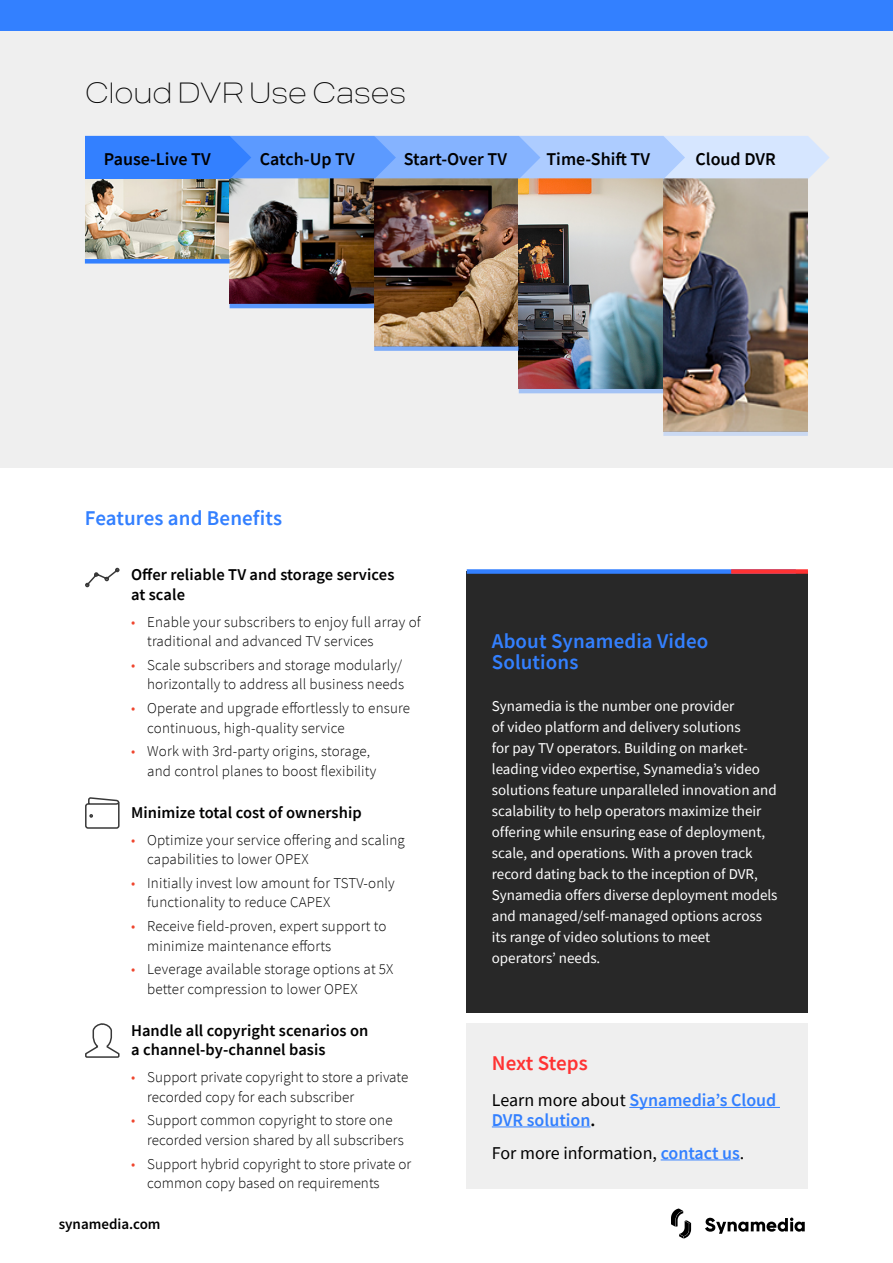
<style>
.page{position:relative;width:893px;height:1263px;background:#fff}
.page>*{position:absolute;margin:0;border:0;box-sizing:border-box;transform-origin:0 0}
.t1{font:100 29.1px "Criteria CF";color:#000}
.t2{font:600 21px/21px "Source Sans Pro";letter-spacing:.005em;color:#3380ff}
.t3{font:600 21px "Source Sans Pro";letter-spacing:-.005em;color:#f33}
.t4{font:600 18px "Source Sans Pro";color:#000}
.t5{font:600 18px/19.5px "Source Sans Pro";color:#3380ff}
.t6{font:18px "Source Sans Pro";color:#000}
.t7{font:600 16.5px/19.5px "Source Sans Pro";letter-spacing:.005em;color:#000}
.t8{font:300 15px/19.5px "Source Sans Pro";letter-spacing:.01em;color:#000}
.t9{font:15px/21px "Source Sans Pro";color:#fff}
.t10{font:600 15px "Source Sans Pro";color:#000}
.s1{color:#ef462e}
.s2{font-weight:400;color:#000}
.s3{color:#000}
.s4{font-weight:600;color:#3380ff}
</style>
<div class="page">
<div style="left:467px;top:1023px;width:341px;height:166px;background:#efefef"></div>
<div style="left:467px;top:571px;width:341px;height:442px;background:#282828"></div>
<div style="left:467px;top:569px;width:329px;height:5px;background:#3380ff"></div>
<div style="left:731px;top:569px;width:77px;height:5px;background:#f33"></div>
<div style="left:0;top:27px;width:893px;height:441px;background:#efefef"></div>
<img style="left:85px;top:179px;width:145px;height:80px">
<img style="left:230px;top:179px;width:144px;height:125px">
<img style="left:374px;top:179px;width:145px;height:167px">
<img style="left:519px;top:179px;width:144px;height:210px">
<img style="left:663px;top:179px;width:145px;height:252px">
<svg style="left:85px;top:136px;width:744px;height:43px"></svg>
<div style="left:85px;top:137px;width:145px;height:42px;background:#3380ff"></div>
<div style="left:0;top:0;width:893px;height:31px;background:#3380ff"></div>
<svg style="left:705px;top:1217px;width:100px;height:17px"></svg>
<svg style="left:671px;top:1208px;width:20px;height:30px"></svg>
<hr style="left:629px;top:1107px;width:151px;height:1px;background:#3380ff">
<hr style="left:492px;top:1126px;width:98px;height:1px;background:#3380ff">
<hr style="left:661px;top:1159px;width:79px;height:1px;background:#3380ff">
<div style="left:85px;top:259px;width:145px;height:5px;background:#3380ff"></div>
<hr style="left:230px;top:304px;width:144px;height:4px;background:#5896fb">
<div style="left:374px;top:346px;width:145px;height:5px;background:#7eacf8"></div>
<hr style="left:519px;top:389px;width:144px;height:4px;background:#a4c3f5">
<div style="left:663px;top:431px;width:145px;height:5px;background:#cad9f2"></div>
<svg style="left:85px;top:567px;width:35px;height:21px"></svg>
<svg style="left:85px;top:798px;width:35px;height:31px"></svg>
<svg style="left:85px;top:1023px;width:35px;height:35px"></svg>
<h1 class="t1" style="left:85px;top:75px;width:323px">Cloud DVR Use Cases</h1>
<p class="t4" style="left:104px;top:147px;width:108px">Pause-Live TV</p>
<p class="t4" style="left:260px;top:147px;width:96px">Catch-Up TV</p>
<p class="t4" style="left:404px;top:147px;width:105px">Start-Over TV</p>
<p class="t4" style="left:546px;top:147px;width:105px">Time-Shift TV</p>
<p class="t4" style="left:695px;top:147px;width:82px">Cloud DVR</p>
<h2 class="t2" style="left:85px;top:507px;width:199px">Features and Benefits</h2>
<p class="t7" style="left:131px;top:565px;width:265px">Offer reliable TV and storage services at scale</p>
<p class="t8" style="left:147px;top:612px;width:275px;text-indent:-16px"><span class="s1">•</span> Enable your subscribers to enjoy full array of traditional and advanced TV services</p>
<p class="t8" style="left:131px;top:655px;width:275px;text-align:right"><span class="s1">•</span> Scale subscribers and storage modularly/ horizontally to address all business needs</p>
<p class="t8" style="left:147px;top:698px;width:264px;text-indent:-16px"><span class="s1">•</span> Operate and upgrade effortlessly to ensure continuous, high-quality service</p>
<p class="t8" style="left:147px;top:742px;width:231px;text-indent:-16px"><span class="s1">•</span> Work with 3rd-party origins, storage, and control planes to boost flexibility</p>
<p class="t7" style="left:131px;top:802px;width:232px">Minimize total cost of ownership</p>
<p class="t8" style="left:147px;top:830px;width:259px;text-indent:-16px"><span class="s1">•</span> Optimize your service offering and scaling capabilities to lower OPEX</p>
<p class="t8" style="left:147px;top:873px;width:249px;text-indent:-16px"><span class="s1">•</span> Initially invest low amount for TSTV-only functionality to reduce CAPEX</p>
<p class="t8" style="left:147px;top:916px;width:241px;text-indent:-16px"><span class="s1">•</span> Receive field-proven, expert support to minimize maintenance efforts</p>
<p class="t8" style="left:147px;top:960px;width:248px;text-indent:-16px"><span class="s1">•</span> Leverage available storage options at 5X better compression to lower OPEX</p>
<p class="t7" style="left:131px;top:1020px;width:239px">Handle all copyright scenarios on a channel-by-channel basis</p>
<p class="t8" style="left:147px;top:1067px;width:263px;text-indent:-16px"><span class="s1">•</span> Support private copyright to store a private recorded copy for each subscriber</p>
<p class="t8" style="left:147px;top:1111px;width:258px;text-indent:-16px"><span class="s1">•</span> Support common copyright to store one recorded version shared by all subscribers</p>
<p class="t8" style="left:147px;top:1154px;width:266px;text-indent:-16px"><span class="s1">•</span> Support hybrid copyright to store private or common copy based on requirements</p>
<p class="t10" style="left:59px;top:1214px;width:103px">synamedia.com</p>
<h2 class="t2" style="left:492px;top:630px;width:218px">About Synamedia Video<br>Solutions</h2>
<p class="t9" style="left:492px;top:695px;width:287px">Synamedia is the number one provider<br>of video platform and delivery solutions<br>for pay TV operators. Building on market&shy;leading video expertise, Synamedia’s video solutions feature unparalleled innovation and scalability to help operators maximize their offering while ensuring ease of deployment, scale, and operations. With a proven track record dating back to the inception of DVR, Synamedia offers diverse deployment models and managed/self-managed options across its range of video solutions to meet operators’ needs.</p>
<h2 class="t3" style="left:492px;top:1049px;width:98px">Next Steps</h2>
<p class="t5" style="left:492px;top:1090px;width:286px"><span class="s2">Learn more about</span> Synamedia’s Cloud<br>DVR solution<span class="s3">.</span></p>
<p class="t6" style="left:492px;top:1141px;width:254px">For more information, <span class="s4">contact us</span>.</p>
</div>
